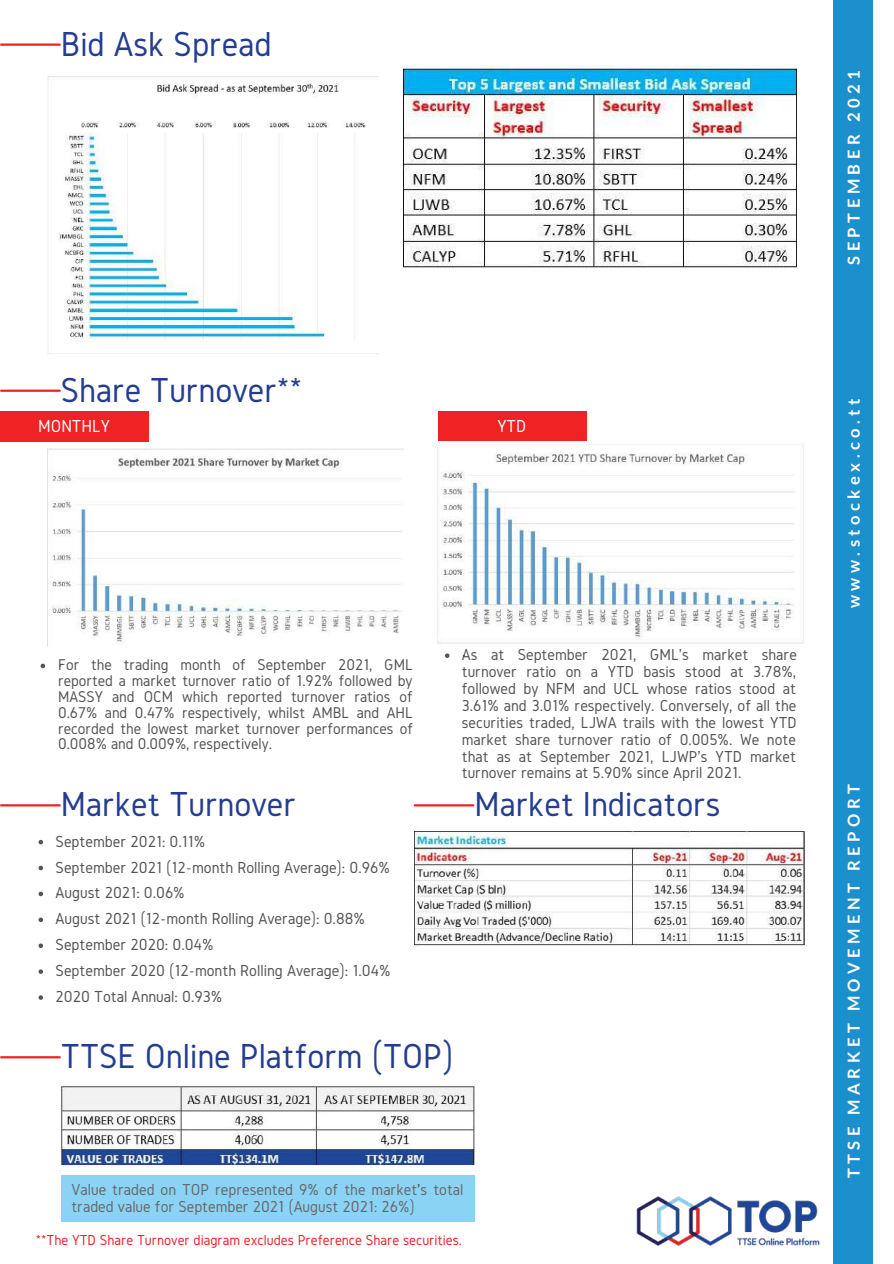
<style>
.page{position:relative;width:894px;height:1264px;background:#fff}
.page>*{position:absolute;margin:0;border:0;box-sizing:border-box;transform-origin:0 0}
.t1{font:36px "Gidole";color:#243d90}
.t2{font:18px "Gidole";color:#fff}
.t3{font:16.65px/26px "Gidole";color:#545454}
.t4{font:16.5px/17px "Gidole";color:#545454;text-align:justify}
.t5{font:16.5px/17px "Gidole";color:#676767}
.t6{font:700 16.5px "Lato";letter-spacing:.27em;color:#fff}
.t7{font:16.2px/15.8px "Gidole";color:#545454;text-align:justify}
.t8{font:15px "Gidole";color:#ef2224}
</style>
<div class="page">
<div style="left:833px;top:0;width:39px;height:1263px;background:#1b90cc"></div>
<div style="left:0;top:411px;width:149px;height:30px;background:#ef2224"></div>
<div style="left:437px;top:411px;width:149px;height:30px;background:#ef2224"></div>
<img style="left:414px;top:832px;width:390px;height:114px">
<img style="left:403px;top:65px;width:393px;height:203px">
<img style="left:48px;top:448px;width:355px;height:197px">
<hr style="left:1px;top:43px;width:59px;height:3px;background:#ef2224">
<img style="left:48px;top:76px;width:331px;height:278px">
<hr style="left:1px;top:389px;width:59px;height:3px;background:#ef2224">
<hr style="left:1px;top:804px;width:59px;height:2px;background:#ef2224">
<hr style="left:414px;top:804px;width:59px;height:2px;background:#ef2224">
<hr style="left:1px;top:1056px;width:59px;height:2px;background:#ef2224">
<img style="left:61px;top:1085px;width:413px;height:79px">
<div style="left:61px;top:1175px;width:413px;height:46px;background:#8bd3f5"></div>
<img style="left:636px;top:1196px;width:184px;height:50px">
<img style="left:437px;top:444px;width:367px;height:200px">
<svg style="left:39px;top:839px;width:4px;height:5px"></svg>
<svg style="left:39px;top:865px;width:4px;height:5px"></svg>
<svg style="left:39px;top:891px;width:4px;height:5px"></svg>
<svg style="left:39px;top:917px;width:4px;height:5px"></svg>
<svg style="left:39px;top:943px;width:4px;height:5px"></svg>
<svg style="left:39px;top:969px;width:4px;height:4px"></svg>
<svg style="left:39px;top:995px;width:4px;height:4px"></svg>
<svg style="left:41px;top:663px;width:4px;height:5px"></svg>
<svg style="left:445px;top:653px;width:4px;height:5px"></svg>
<h1 class="t1" style="left:61px;top:24px;width:212px">Bid Ask Spread</h1>
<h1 class="t1" style="left:61px;top:370px;width:243px">Share Turnover**</h1>
<p class="t2" style="left:38px;top:416px;width:73px">MONTHLY</p>
<p class="t2" style="left:497px;top:416px;width:30px">YTD</p>
<p class="t7" style="left:58px;top:657px;width:356px">·For the trading month of September 2021, GML reported a market turnover ratio of 1.92% followed by MASSY and OCM which reported turnover ratios of 0.67% and 0.47% respectively, whilst AMBL and AHL recorded the lowest market turnover performances of 0.008% and 0.009%, respectively.</p>
<h1 class="t1" style="left:61px;top:784px;width:236px">Market Turnover</h1>
<p class="t3" style="left:56px;top:827px;width:336px">September 2021: 0.11%<br>September 2021 (12-month Rolling Average): 0.96% ·August 2021: 0.06%<br>·August 2021 (12-month Rolling Average): 0.88% September 2020: 0.04%<br>September 2020 (12-month Rolling Average): 1.04% 2020 Total Annual: 0.93%</p>
<p class="t4" style="left:461px;top:646px;width:336px">·As at September 2021, GML's market share turnover ratio on a YTD basis stood at 3.78%, followed by NFM and UCL whose ratios stood at 3.61% and 3.01% respectively. Conversely, of all the securities traded, LJWA trails with the lowest YTD market share turnover ratio of 0.005%. We note that as at September 2021, LJWP's YTD market turnover remains at 5.90% since April 2021.</p>
<h1 class="t1" style="left:474px;top:784px;width:247px">Market Indicators</h1>
<h1 class="t1" style="left:61px;top:1036px;width:394px">TTSE Online Platform (TOP)</h1>
<p class="t5" style="left:71px;top:1180px;width:393px">Value traded on TOP represented 9% of the market’'s total traded value for September 2021 (August 2021: 26%)</p>
<p class="t8" style="left:36px;top:1231px;width:427px">**The YTD Share Turnover diagram excludes Preference Share securities.</p>
<p class="t6" style="left:843px;top:265px;width:196px;rotate:-90deg">SEPTEMBER 2021</p>
<p class="t6" style="left:843px;top:608px;width:211px;rotate:-90deg">www.stockex.co.tt</p>
<p class="t6" style="left:843px;top:1178px;width:396px;rotate:-90deg">TTSE MARKET MOVEMENT REPORT</p>
</div>
